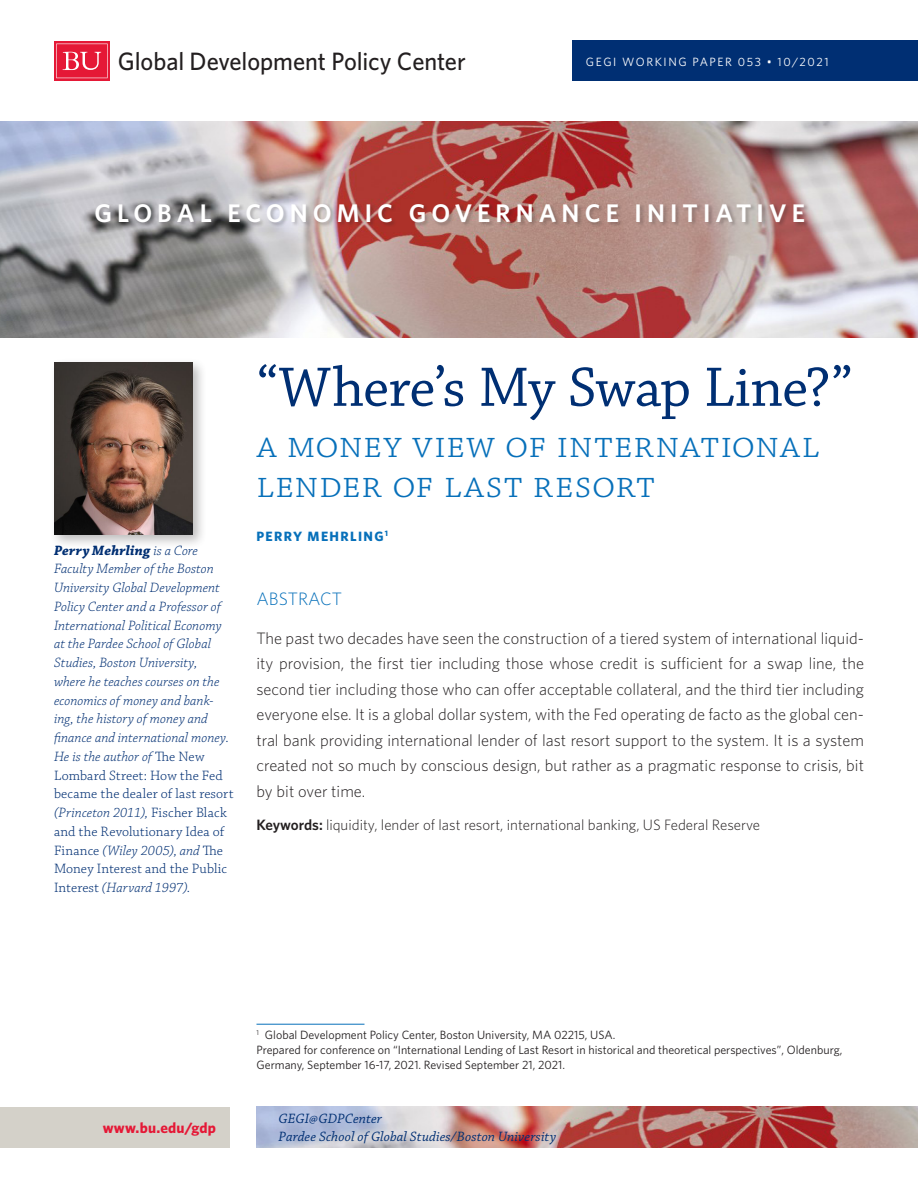
<style>
.page{position:relative;width:918px;height:1188px;background:#fff}
.page>*{position:absolute;margin:0;border:0;box-sizing:border-box;transform-origin:0 0}
.t1{font:58.5px "Chaparral Pro";letter-spacing:-.015em;color:#002f73}
.TITLE_SUB{font:300 39px/40.5px "Chaparral Pro";letter-spacing:.025em;color:#0770ba}
.t2{font:600 25.5px "Whitney";letter-spacing:.2em;color:#fff}
.t3{font:500 25.2px "Whitney";color:#231f20}
.ABSTRACT_Head{font:300 18px "Whitney";color:#0770ba}
.ABSTRACT_txt{font:300 16.5px/25.5px "Whitney";color:#231f20;text-align:justify}
.t4{font:300 15px "Whitney";color:#231f20}
.t5{font:700 15px "Whitney";letter-spacing:.015em;color:#e51836}
.AU_BIO{font:italic 300 14.25px/18.8px "Chaparral Pro";letter-spacing:.005em;color:#002f73}
.t6{font:italic 14.25px/18px "Chaparral Pro";letter-spacing:.005em;color:#002f73}
.AUTHOR{font:700 13.5px "Whitney";letter-spacing:.1em;color:#0770ba}
.FN{font:12px/15px "Whitney";color:#231f20}
.RH_DATE-NUMBER{font:12px "Whitney";letter-spacing:.13em;color:#fff}
.s1{font-weight:700}
.s2{font-style:normal}
.s3{font-weight:600}
</style>
<div class="page">
<img style="left:256px;top:1107px;width:662px;height:40px">
<img style="left:0;top:121px;width:918px;height:216px">
<div style="left:0;top:1107px;width:230px;height:40px;background:#d4d1c9"></div>
<div style="left:96px;top:203px;width:714px;height:24px;background:#231f20;opacity:.25"></div>
<svg style="left:54px;top:41px;width:56px;height:39px"></svg>
<svg style="left:56px;top:44px;width:52px;height:34px;background:#e83a54"></svg>
<div style="left:572px;top:40px;width:346px;height:41px;background:#002f73"></div>
<hr style="left:256px;top:1024px;width:108px;height:1px;background:#0770ba">
<div style="left:50px;top:358px;width:158px;height:191px;background:#231f20;opacity:.3"></div>
<img style="left:54px;top:363px;width:139px;height:171px">
<h3 class="t3" style="left:118px;top:45px;width:350px">Global Development Policy Center</h3>
<p class="RH_DATE-NUMBER" style="left:586px;top:53px;width:244px">GEGI WORKING PAPER 053 • 10/2021</p>
<h3 class="t2" style="left:94px;top:196px;width:712px">GLOBAL ECONOMIC GOVERNANCE INITIATIVE</h3>
<p class="AU_BIO" style="left:54px;top:541px;width:181px"><span class="s1">Perry Mehrling</span> is a Core<br>Faculty Member of the Boston<br>University Global Development<br>Policy Center and a Professor of<br>International Political Economy at the Pardee School of Global<br>Studies, Boston University,<br>where he teaches courses on the economics of money and bank&shy;ing, the history of money and finance and international money.<br>He is the author of <span class="s2">The New<br>Lombard Street: How the Fed became the dealer of last resort </span>(Princeton 2011), <span class="s2">Fischer Black and the Revolutionary Idea of<br>Finance</span> (Wiley 2005), and <span class="s2">The<br>Money Interest and the Public<br>Interest</span> (Harvard 1997).</p>
<p class="t1" style="left:256px;top:355px;width:598px">“Where’s My Swap Line?”</p>
<p class="TITLE_SUB" style="left:256px;top:426px;width:565px">A Money View of International<br>Lender of Last Resort</p>
<p class="AUTHOR" style="left:256px;top:527px;width:133px">PERRY MEHRLING<sup>1</sup></p>
<p class="ABSTRACT_Head" style="left:256px;top:586px;width:87px">ABSTRACT</p>
<p class="ABSTRACT_txt" style="left:256px;top:625px;width:609px">The past two decades have seen the construction of a tiered system of international liquid&shy;ity provision, the first tier including those whose credit is sufficient for a swap line, the second tier including those who can offer acceptable collateral, and the third tier including everyone else. It is a global dollar system, with the Fed operating de facto as the global cen&shy;tral bank providing international lender of last resort support to the system. It is a system created not so much by conscious design, but rather as a pragmatic response to crisis, bit by bit over time.</p>
<p class="t4" style="left:256px;top:815px;width:505px"><span class="s3">Keywords:</span> liquidity, lender of last resort, international banking, US Federal Reserve</p>
<p class="t5" style="left:103px;top:1118px;width:115px">www.bu.edu/gdp</p>
<p class="FN" style="left:256px;top:1027px;width:587px"><sup>1</sup> Global Development Policy Center, Boston University, MA 02215, USA.<br>Prepared for conference on “International Lending of Last Resort in historical and theoretical perspectives”, Oldenburg,<br>Germany, September 16-17, 2021. Revised September 21, 2021.</p>
<p class="t6" style="left:279px;top:1110px;width:279px">GEGI@GDPCenter<br>Pardee School of Global Studies/Boston University</p>
</div>
